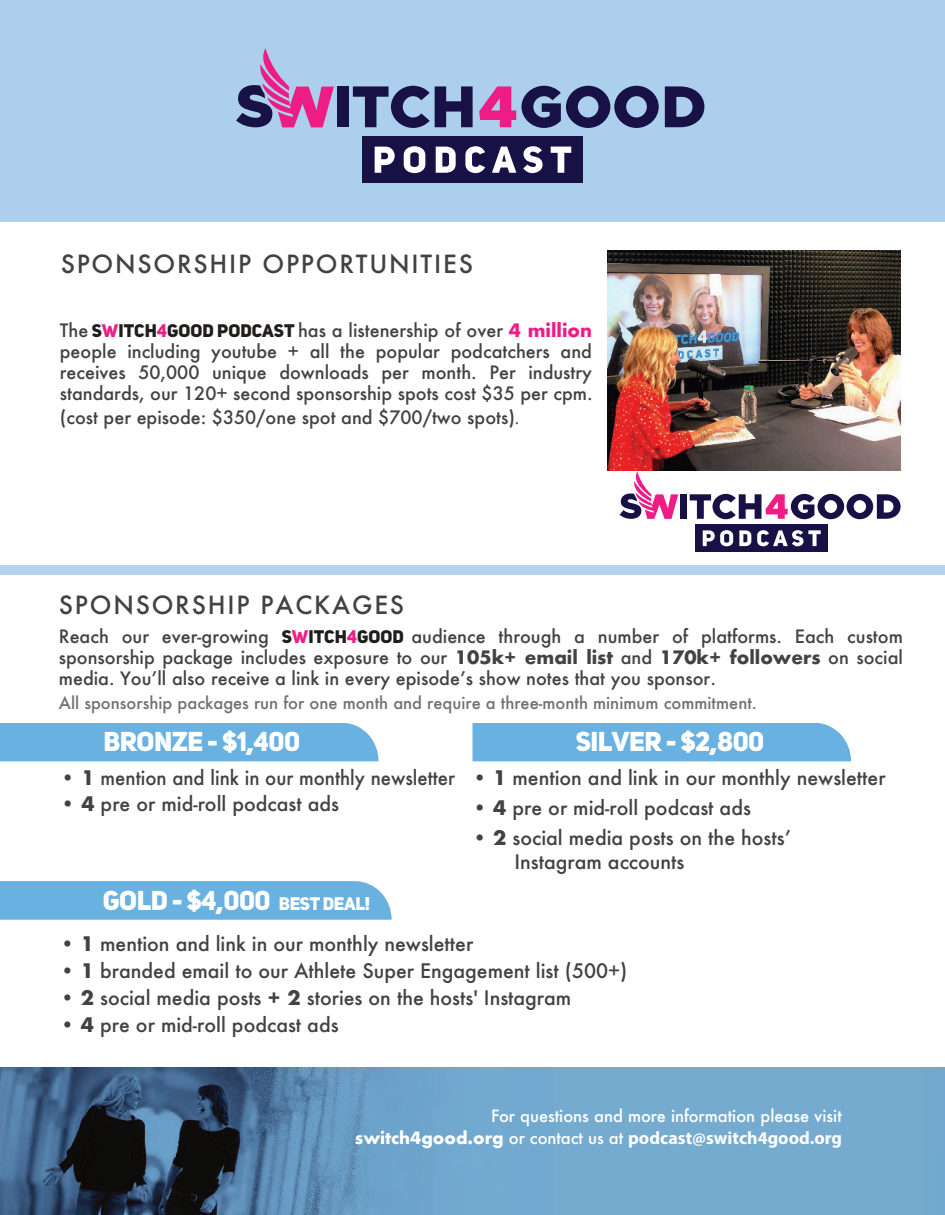
<style>
.page{position:relative;width:945px;height:1215px;background:#fff}
.page>*{position:absolute;margin:0;border:0;box-sizing:border-box;transform-origin:0 0}
.t1{font:27px "Uni Sans Heavy CAPS";letter-spacing:-.02em;color:#fff}
.t2{font:500 24.45px "Futura";letter-spacing:.075em;color:#444141}
.t3{font:500 19.5px/27px "Futura";color:#444141}
.t4{font:500 18px/21px "Futura";color:#444141;text-align:justify}
.t5{font:700 18px "Myriad Pro";color:#fff}
.t6{font:500 16.5px "Futura";color:#747070}
.t7{font:500 16.5px "Futura";color:#fff}
.s1{font-family:"Uni Sans Heavy CAPS";font-weight:400;color:#201d1b}
.s2{font-family:"Uni Sans Heavy CAPS";font-weight:400;color:#ed1d85}
.s3{font-weight:700;color:#ed1d85}
.s4{font-size:15px}
.s5{font-weight:700}
.s6{font-size:18px}
.s7{font-family:"Futura";font-size:16.5px}
.s8{font-family:"Futura";font-weight:500;font-size:16.5px}
</style>
<div class="page">
<img style="left:0;top:1067px;width:945px;height:148px">
<div style="left:0;top:0;width:945px;height:222px;background:#accfed"></div>
<div style="left:0;top:723px;width:379px;height:38px;background:#68b1e1"></div>
<div style="left:472px;top:723px;width:379px;height:38px;background:#68b1e1"></div>
<svg style="left:0;top:881px;width:392px;height:39px;background:#6cb3e1"></svg>
<div style="left:0;top:565px;width:945px;height:10px;background:#b3d3ee"></div>
<img style="left:608px;top:251px;width:293px;height:219px">
<div style="left:362px;top:137px;width:221px;height:46px;background:#181146"></div>
<svg style="left:375px;top:147px;width:20px;height:26px"></svg>
<svg style="left:404px;top:146px;width:21px;height:27px"></svg>
<svg style="left:436px;top:147px;width:20px;height:26px"></svg>
<svg style="left:465px;top:146px;width:20px;height:27px"></svg>
<svg style="left:492px;top:147px;width:24px;height:26px"></svg>
<svg style="left:523px;top:146px;width:20px;height:27px"></svg>
<svg style="left:551px;top:147px;width:20px;height:26px"></svg>
<div style="left:337px;top:86px;width:12px;height:41px;background:#181146"></div>
<svg style="left:353px;top:86px;width:120px;height:42px"></svg>
<svg style="left:665px;top:86px;width:39px;height:41px"></svg>
<svg style="left:479px;top:86px;width:180px;height:42px"></svg>
<svg style="left:236px;top:48px;width:98px;height:79px"></svg>
<div style="left:695px;top:524px;width:133px;height:28px;background:#181146"></div>
<svg style="left:703px;top:530px;width:30px;height:16px"></svg>
<svg style="left:739px;top:530px;width:12px;height:16px"></svg>
<svg style="left:757px;top:530px;width:64px;height:16px"></svg>
<div style="left:680px;top:494px;width:7px;height:25px;background:#181146"></div>
<svg style="left:690px;top:494px;width:211px;height:25px"></svg>
<svg style="left:620px;top:471px;width:58px;height:48px"></svg>
<h2 class="t2" style="left:61px;top:252px;width:414px">SPONSORSHIP OPPORTUNITIES</h2>
<p class="t4" style="left:60px;top:321px;width:534px">The <span class="s1">S</span><span class="s2">W</span><span class="s1">ITCH</span><span class="s2">4</span><span class="s1">GOOD PODCAST</span> has a listenership of over <span class="s3">4 million </span>people including youtube + all the popular podcatchers and receives 50,000 unique downloads per month. Per industry standards, our 120+ second sponsorship spots cost $35 per cpm.</p>
<p class="t4" style="left:60px;top:408px;width:461px">(cost per episode: $350/one spot and $700/two spots)<span class="s4">.</span></p>
<h2 class="t2" style="left:59px;top:593px;width:347px">SPONSORSHIP PACKAGES</h2>
<p class="t4" style="left:59px;top:627px;width:846px">Reach our ever-growing <span class="s1">S</span><span class="s2">W</span><span class="s1">ITCH</span><span class="s2">4</span><span class="s1">GOOD</span> audience through a number of platforms. Each custom sponsorship package includes exposure to our <span class="s5">105k+ email list</span> and <span class="s5">170k+ followers</span> on social media. Youʼll also receive a link in every episodeʼs show notes that you sponsor.</p>
<p class="t6" style="left:59px;top:695px;width:700px">All sponsorship packages run for one month and require a three-month minimum commitment.</p>
<h1 class="t1" style="left:103px;top:731px;width:198px">BRONZE - $1,400</h1>
<p class="t3" style="left:61px;top:767px;width:396px;line-height:25.5px">ï <span class="s5">1</span> mention and link in our monthly newsletter ï <span class="s5">4</span> pre or mid-roll podcast ads</p>
<h1 class="t1" style="left:576px;top:731px;width:190px">SILVER - $2,800</h1>
<p class="t3" style="left:472px;top:765px;width:415px;line-height:30px">ï <span class="s5">1</span> mention and link in our monthly newsletter ï <span class="s5">4</span> pre or mid-roll podcast ads<br>ï <span class="s5">2</span> social media posts on the hostsʼ</p>
<p class="t3" style="left:514px;top:850px;width:172px">Instagram accounts</p>
<h1 class="t1" style="left:103px;top:889px;width:269px">GOLD - $4,000 <span class="s6">BEST DEAL!</span></h1>
<p class="t3" style="left:60px;top:932px;width:569px">ï <span class="s5">1</span> mention and link in our monthly newsletter<br>ï <span class="s5">1</span> branded email to our Athlete Super Engagement list (500+) ï <span class="s5">2</span> social media posts <span class="s5">+ 2</span> stories on the hosts' Instagram<br>ï <span class="s5">4</span> pre or mid-roll podcast ads</p>
<p class="t7" style="left:491px;top:1108px;width:352px">For questions and more information please visit</p>
<p class="t5" style="left:355px;top:1131px;width:489px"><span class="s7">switch4good.org</span> <span class="s8">or contact us at</span> podcast@switch4good.org</p>
</div>
